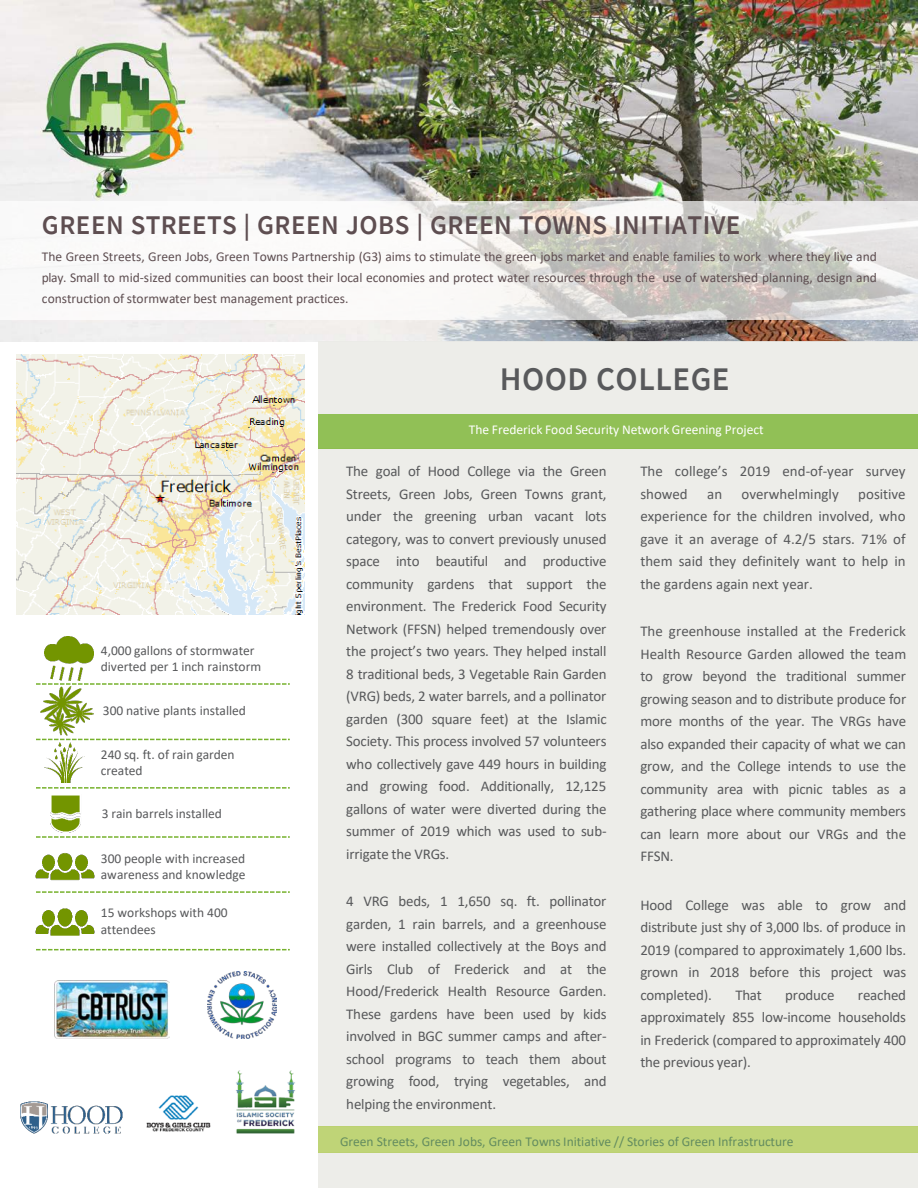
<style>
.page{position:relative;width:918px;height:1188px;background:#fff}
.page>*{position:absolute;margin:0;border:0;box-sizing:border-box;transform-origin:0 0}
.t1{font:600 33px "Source Sans Pro";letter-spacing:.015em;color:#58595b}
.t2{font:600 27px "Source Sans Pro";letter-spacing:.02em;color:#5e4e51}
.t3{font:15px/22.5px "Calibri";letter-spacing:-.01em;color:#58595b;text-align:justify}
.t4{font:13.5px/21px "Calibri";color:#5e4e51;text-align:justify}
.t5{font:13.5px/16.2px "Calibri";color:#58595b}
.t6{font:13.5px "Calibri";letter-spacing:-.005em;color:#638c5f}
.t7{font:13.5px "Calibri";color:#fff}
</style>
<div class="page">
<img style="left:0;top:0;width:918px;height:342px">
<div style="left:319px;top:342px;width:599px;height:72px;background:#ebebe7"></div>
<div style="left:319px;top:448px;width:599px;height:679px;background:#ebebe7"></div>
<div style="left:319px;top:1153px;width:599px;height:35px;background:#ebebe7"></div>
<div style="left:319px;top:414px;width:599px;height:34px;background:#91c056"></div>
<div style="left:319px;top:1127px;width:599px;height:26px;background:#bfd477"></div>
<div style="left:0;top:201px;width:918px;height:119px;background:#fff;opacity:.7"></div>
<img style="left:208px;top:971px;width:68px;height:68px">
<img style="left:55px;top:980px;width:115px;height:59px">
<svg style="left:36px;top:683px;width:254px;height:2px"></svg>
<svg style="left:36px;top:787px;width:254px;height:2px"></svg>
<svg style="left:97px;top:836px;width:193px;height:2px"></svg>
<svg style="left:97px;top:891px;width:193px;height:2px"></svg>
<svg style="left:97px;top:949px;width:193px;height:1px"></svg>
<svg style="left:36px;top:739px;width:254px;height:1px"></svg>
<img style="left:35px;top:836px;width:62px;height:45px">
<img style="left:35px;top:891px;width:62px;height:60px">
<img style="left:44px;top:636px;width:50px;height:44px">
<img style="left:41px;top:687px;width:52px;height:48px">
<img style="left:51px;top:795px;width:30px;height:37px">
<img style="left:44px;top:743px;width:39px;height:40px">
<img style="left:17px;top:354px;width:287px;height:261px">
<img style="left:20px;top:1101px;width:103px;height:33px">
<img style="left:146px;top:1095px;width:65px;height:37px">
<img style="left:236px;top:1070px;width:59px;height:64px">
<p class="t2" style="left:42px;top:207px;width:700px">GREEN STREETS | GREEN JOBS | GREEN TOWNS INITIATIVE</p>
<p class="t4" style="left:42px;top:246px;width:837px">The Green Streets, Green Jobs, Green Towns Partnership (G3) aims to stimulate the green jobs market and enable families to work where they live and play. Small to mid-sized communities can boost their local economies and protect water resources through the use of watershed planning, design and construction of stormwater best management practices.</p>
<p class="t1" style="left:500px;top:358px;width:231px">HOOD COLLEGE</p>
<p class="t5" style="left:101px;top:642px;width:162px">4,000 gallons of stormwater diverted per 1 inch rainstorm</p>
<p class="t5" style="left:103px;top:702px;width:145px">300 native plants installed</p>
<p class="t5" style="left:101px;top:746px;width:135px">240 sq. ft. of rain garden created</p>
<p class="t5" style="left:102px;top:805px;width:122px">3 rain barrels installed</p>
<p class="t5" style="left:101px;top:850px;width:146px">300 people with increased awareness and knowledge</p>
<p class="t5" style="left:101px;top:904px;width:128px">15 workshops with 400 attendees</p>
<p class="t7" style="left:469px;top:420px;width:296px">The Frederick Food Security Network Greening Project</p>
<p class="t3" style="left:346px;top:459px;width:262px">The goal of Hood College via the Green Streets, Green Jobs, Green Towns grant, under the greening urban vacant lots category, was to convert previously unused space into beautiful and productive community gardens that support the environment. The Frederick Food Security Network (FFSN) helped tremendously over the project’s two years. They helped install 8 traditional beds, 3 Vegetable Rain Garden (VRG) beds, 2 water barrels, and a pollinator garden (300 square feet) at the Islamic Society. This process involved 57 volunteers who collectively gave 449 hours in building and growing food. Additionally, 12,125 gallons of water were diverted during the summer of 2019 which was used to sub&shy;irrigate the VRGs.</p>
<p class="t3" style="left:346px;top:890px;width:262px">4 VRG beds, 1 1,650 sq. ft. pollinator garden, 1 rain barrels, and a greenhouse were installed collectively at the Boys and Girls Club of Frederick and at the Hood/Frederick Health Resource Garden.<br>These gardens have been used by kids involved in BGC summer camps and after&shy;school programs to teach them about growing food, trying vegetables, and helping the environment.</p>
<p class="t3" style="left:359px;top:953px;width:5px">.</p>
<p class="t3" style="left:640px;top:459px;width:267px">The college’s 2019 end-of-year survey showed</p>
<p class="t3" style="left:707px;top:482px;width:17px">an</p>
<p class="t3" style="left:742px;top:482px;width:99px">overwhelmingly</p>
<p class="t3" style="left:640px;top:482px;width:267px;text-indent:218px">positive experience for the children involved, who gave it an average of 4.2/5 stars. 71% of them said they definitely want to help in the gardens again next year.</p>
<p class="t3" style="left:640px;top:620px;width:267px">The greenhouse installed at the Frederick Health Resource Garden allowed the team to grow beyond the traditional summer growing season and to distribute produce for more months of the year. The VRGs have also expanded their capacity of what we can grow, and the College intends to use the community area with picnic tables as a gathering place where community members can learn more about our VRGs and the FFSN.</p>
<p class="t3" style="left:640px;top:893px;width:267px">Hood College was able to grow and distribute just shy of 3,000 lbs. of produce in 2019 (compared to approximately 1,600 lbs. grown in 2018 before this project was completed).</p>
<p class="t3" style="left:640px;top:983px;width:267px;text-indent:218px">reached approximately 855 low-income households in Frederick (compared to approximately 400 the previous year).</p>
<p class="t3" style="left:735px;top:983px;width:28px">That</p>
<p class="t3" style="left:785px;top:983px;width:51px">produce</p>
<p class="t6" style="left:340px;top:1132px;width:455px">Green Streets, Green Jobs, Green Towns Initiative // Stories of Green Infrastructure</p>
</div>
